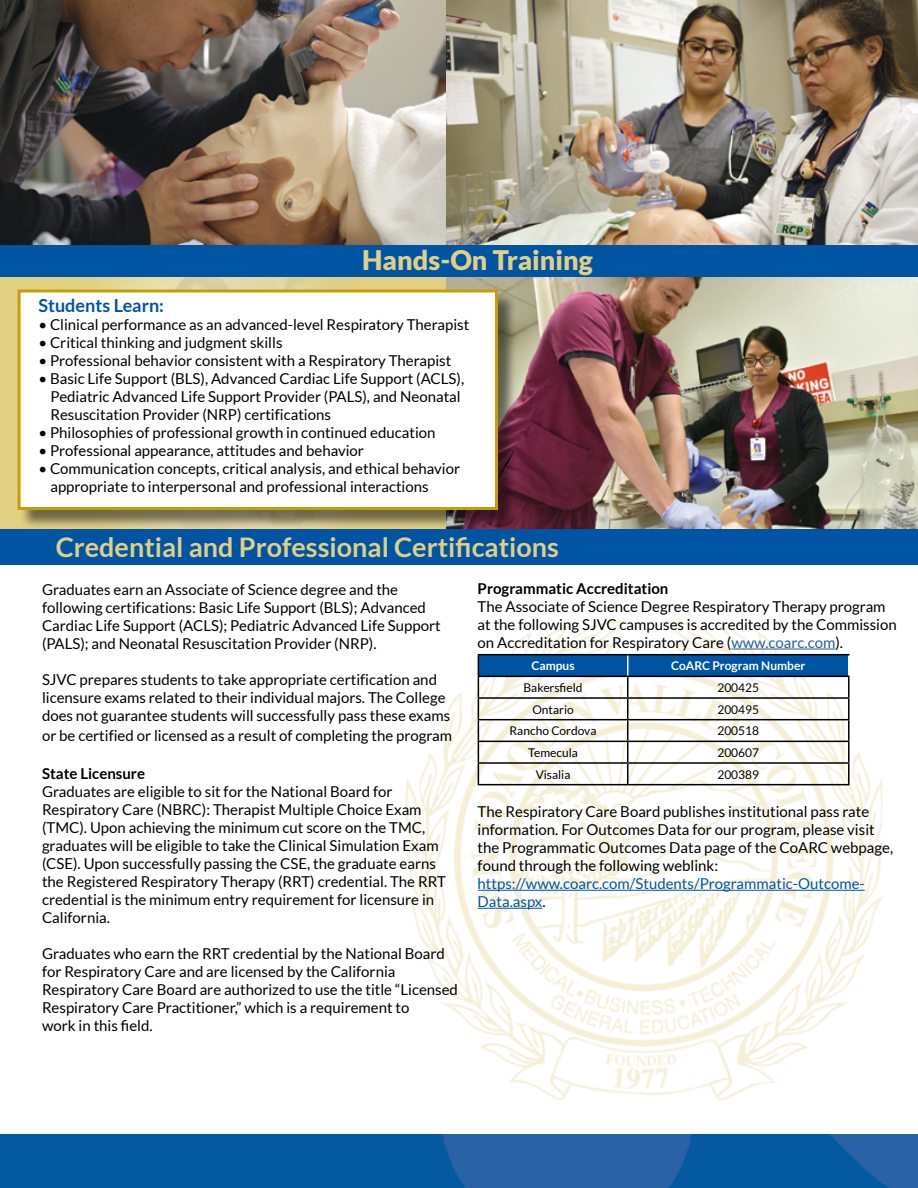
<style>
.page{position:relative;width:918px;height:1188px;background:#fff}
.page>*{position:absolute;margin:0;border:0;box-sizing:border-box;transform-origin:0 0}
.t1{font:700 27px "Lato";color:#e1cf83}
.t2{font:900 27px "Lato";color:#e1cf83}
.t3{font:700 18px "Lato";color:#0054a4}
.t4{font:15px/18px "Lato";color:#000}
.t5{font:15px/18px "Lato";color:#0054a4}
.t6{font:700 15px "Lato";color:#000}
.t7{font:12px "Lato";color:#000}
.t8{font:700 12px "Lato";color:#fff}
.s1{color:#215e9e}
.s2{color:#000}
</style>
<div class="page">
<img style="left:446px;top:0;width:472px;height:245px">
<svg style="left:0;top:277px;width:447px;height:252px;background:#dfce86"></svg>
<div style="left:0;top:529px;width:918px;height:36px;background:#0054a4"></div>
<img style="left:0;top:1134px;width:918px;height:54px">
<img style="left:405px;top:621px;width:479px;height:478px">
<img style="left:0;top:0;width:446px;height:245px">
<img style="left:447px;top:277px;width:471px;height:252px">
<div style="left:20px;top:291px;width:497px;height:238px;background:#000;opacity:.5"></div>
<div style="left:18px;top:290px;width:480px;height:220px;background:#fff;border:3px solid #c4a006"></div>
<div style="left:0;top:245px;width:918px;height:32px;background:#0054a4"></div>
<hr style="left:731px;top:649px;width:104px;height:1px;background:#215e9e">
<hr style="left:478px;top:890px;width:387px;height:1px;background:#0054a4">
<hr style="left:478px;top:908px;width:64px;height:1px;background:#0054a4">
<hr style="left:848px;top:677px;width:2px;height:20px;background:#000">
<hr style="left:628px;top:697px;width:222px;height:2px;background:#000">
<hr style="left:848px;top:699px;width:2px;height:20px;background:#000">
<hr style="left:628px;top:719px;width:222px;height:1px;background:#000">
<hr style="left:848px;top:720px;width:2px;height:21px;background:#000">
<hr style="left:628px;top:741px;width:222px;height:1px;background:#000">
<hr style="left:848px;top:742px;width:2px;height:20px;background:#000">
<hr style="left:628px;top:762px;width:222px;height:2px;background:#000">
<hr style="left:848px;top:764px;width:2px;height:20px;background:#000">
<hr style="left:478px;top:784px;width:150px;height:1px;background:#000">
<hr style="left:628px;top:784px;width:222px;height:1px;background:#000">
<hr style="left:848px;top:655px;width:2px;height:21px;background:#fff">
<hr style="left:478px;top:654px;width:150px;height:1px;background:#000">
<svg style="left:478px;top:655px;width:371px;height:129px"></svg>
<hr style="left:628px;top:654px;width:222px;height:1px;background:#000">
<hr style="left:478px;top:676px;width:150px;height:1px;background:#000">
<hr style="left:628px;top:676px;width:222px;height:1px;background:#000">
<p class="t2" style="left:362px;top:244px;width:232px">Hands-On Training</p>
<p class="t3" style="left:38px;top:295px;width:127px">Students Learn:</p>
<p class="t4" style="left:38px;top:315px;width:432px">• Clinical performance as an advanced-level Respiratory Therapist</p>
<p class="t4" style="left:38px;top:333px;width:246px">• Critical thinking and judgment skills</p>
<p class="t4" style="left:38px;top:351px;width:414px">• Professional behavior consistent with a Respiratory Therapist</p>
<p class="t4" style="left:50px;top:369px;width:415px;text-indent:-12px">• Basic Life Support (BLS), Advanced Cardiac Life Support (ACLS),<br>Pediatric Advanced Life Support Provider (PALS), and Neonatal<br>Resuscitation Provider (NRP) certifications</p>
<p class="t4" style="left:38px;top:423px;width:399px">• Philosophies of professional growth in continued education</p>
<p class="t4" style="left:38px;top:441px;width:327px">• Professional appearance, attitudes and behavior</p>
<p class="t4" style="left:50px;top:459px;width:411px;text-indent:-12px">• Communication concepts, critical analysis, and ethical behavior appropriate to interpersonal and professional interactions</p>
<p class="t1" style="left:56px;top:532px;width:505px">Credential and Professional Certifications</p>
<p class="t4" style="left:42px;top:581px;width:400px">Graduates earn an Associate of Science degree and the following certifications: Basic Life Support (BLS); Advanced Cardiac Life Support (ACLS); Pediatric Advanced Life Support (PALS); and Neonatal Resuscitation Provider (NRP).</p>
<p class="t4" style="left:42px;top:671px;width:410px">SJVC prepares students to take appropriate certification and licensure exams related to their individual majors. The College does not guarantee students will successfully pass these exams</p>
<p class="t4" style="left:42px;top:726px;width:412px">or be certified or licensed as a result of completing the program</p>
<p class="t6" style="left:42px;top:765px;width:105px">State Licensure</p>
<p class="t4" style="left:42px;top:782px;width:405px">Graduates are eligible to sit for the National Board for Respiratory Care (NBRC): Therapist Multiple Choice Exam (TMC). Upon achieving the minimum cut score on the TMC, graduates will be eligible to take the Clinical Simulation Exam (CSE). Upon successfully passing the CSE, the graduate earns the Registered Respiratory Therapy (RRT) credential. The RRT</p>
<p class="t4" style="left:42px;top:890px;width:394px">credential is the minimum entry requirement for licensure in<br>California.</p>
<p class="t4" style="left:42px;top:944px;width:404px">Graduates who earn the RRT credential by the National Board for Respiratory Care and are licensed by the California</p>
<p class="t4" style="left:42px;top:980px;width:418px">Respiratory Care Board are authorized to use the title “Licensed<br>Respiratory Care Practitioner,” which is a requirement to</p>
<p class="t4" style="left:42px;top:1016px;width:112px">work in this field.</p>
<p class="t6" style="left:478px;top:580px;width:192px">Programmatic Accreditation</p>
<p class="t4" style="left:478px;top:597px;width:409px">The Associate of Science Degree Respiratory Therapy program</p>
<p class="t4" style="left:478px;top:615px;width:421px">at the following SJVC campuses is accredited by the Commission on Accreditation for Respiratory Care (<span class="s1">www.coarc.com</span>).</p>
<p class="t8" style="left:531px;top:659px;width:45px">Campus</p>
<p class="t8" style="left:671px;top:659px;width:136px">CoARC Program Number</p>
<p class="t7" style="left:524px;top:681px;width:61px">Bakersfield</p>
<p class="t7" style="left:717px;top:681px;width:43px">200425</p>
<p class="t7" style="left:532px;top:703px;width:43px">Ontario</p>
<p class="t7" style="left:717px;top:703px;width:43px">200495</p>
<p class="t7" style="left:510px;top:724px;width:88px">Rancho Cordova</p>
<p class="t7" style="left:717px;top:724px;width:43px">200518</p>
<p class="t7" style="left:528px;top:746px;width:51px">Temecula</p>
<p class="t7" style="left:717px;top:746px;width:43px">200607</p>
<p class="t7" style="left:536px;top:768px;width:36px">Visalia</p>
<p class="t7" style="left:717px;top:768px;width:43px">200389</p>
<p class="t4" style="left:478px;top:803px;width:417px">The Respiratory Care Board publishes institutional pass rate information. For Outcomes Data for our program, please visit the Programmatic Outcomes Data page of the CoARC webpage, found through the following weblink:</p>
<p class="t5" style="left:478px;top:875px;width:389px">https://www.coarc.com/Students/Programmatic-Outcome-<br>Data.aspx<span class="s2">.</span></p>
</div>
